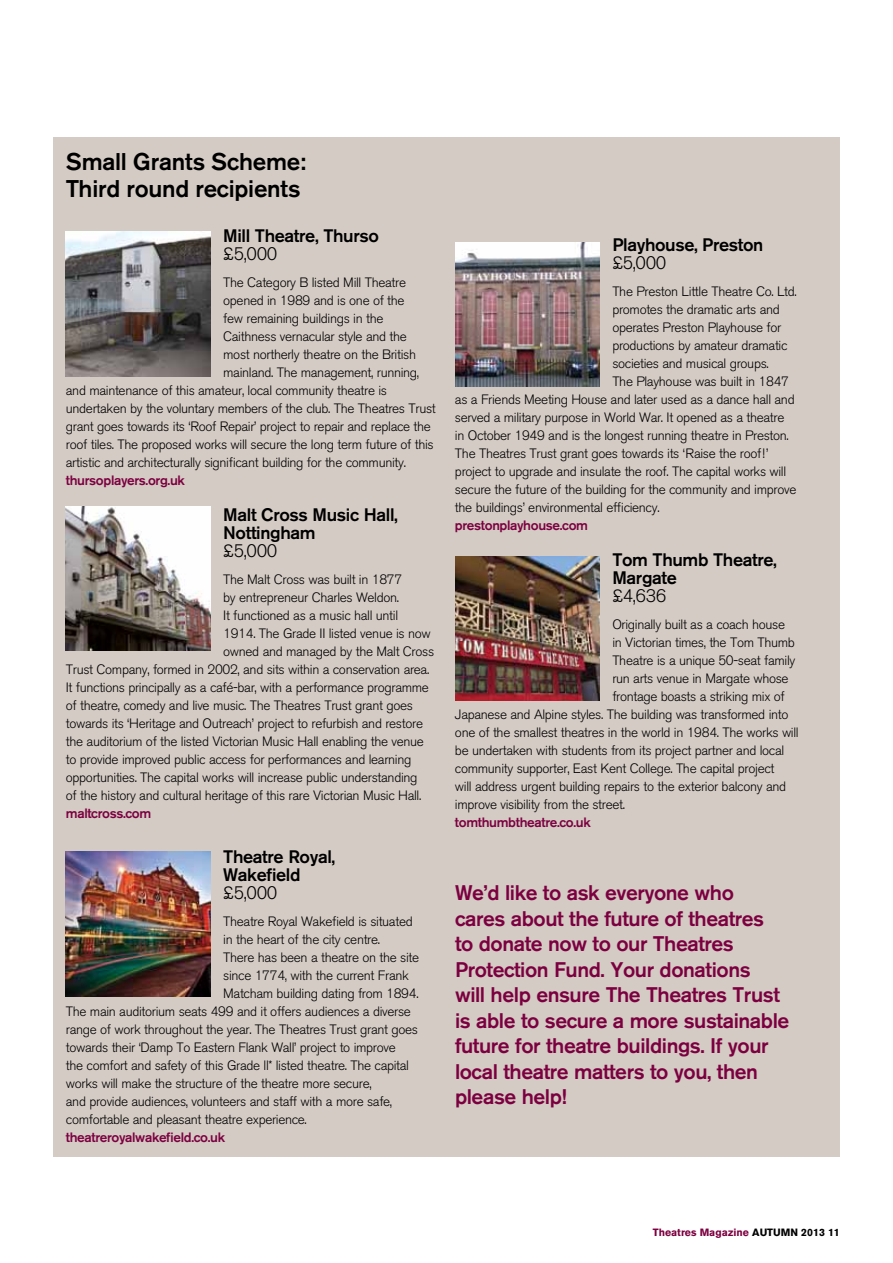
<style>
.page{position:relative;width:893px;height:1263px;background:#fff}
.page>*{position:absolute;margin:0;border:0;box-sizing:border-box;transform-origin:0 0}
.t1{font:500 24px/27px "Akzidenz Grotesk BQ";letter-spacing:-.01em;color:#000}
.t2{font:500 21px/25.5px "Akzidenz Grotesk BQ";letter-spacing:-.02em;color:#7c0040}
.t3{font:500 18px/18px "Akzidenz Grotesk BQ";letter-spacing:-.02em;color:#000}
.t4{font:300 13.5px "Akzidenz Grotesk BQ";letter-spacing:-.025em;color:#000}
.t5{font:500 13.5px "Akzidenz Grotesk BQ";letter-spacing:-.025em;color:#7c0040}
.t6{font:700 10.5px "Akzidenz Grotesk BQ";color:#7c0040}
.s1{font-weight:300}
.s2{color:#000}
</style>
<div class="page">
<div style="left:53px;top:137px;width:787px;height:1020px;background:#d4cbc4"></div>
<img style="left:66px;top:232px;width:144px;height:144px">
<img style="left:455px;top:242px;width:145px;height:145px">
<img style="left:66px;top:506px;width:144px;height:145px">
<img style="left:455px;top:556px;width:145px;height:145px">
<img style="left:66px;top:851px;width:144px;height:145px">
<p class="t1" style="left:66px;top:148px;width:242px">Small Grants Scheme:<br>Third round recipients</p>
<p class="t3" style="left:223px;top:227px;width:157px">Mill Theatre, Thurso <span class="s1">£5,000</span></p>
<p class="t4" style="left:223px;top:275px;width:184px">The Category B listed Mill Theatre</p>
<p class="t4" style="left:223px;top:293px;width:183px">opened in 1989 and is one of the</p>
<p class="t4" style="left:223px;top:311px;width:162px">few remaining buildings in the</p>
<p class="t4" style="left:223px;top:329px;width:185px">Caithness vernacular style and the</p>
<p class="t4" style="left:223px;top:347px;width:194px">most northerly theatre on the British</p>
<p class="t4" style="left:223px;top:365px;width:197px">mainland. The management, running,</p>
<p class="t4" style="left:66px;top:383px;width:323px">and maintenance of this amateur, local community theatre is</p>
<p class="t4" style="left:66px;top:401px;width:371px">undertaken by the voluntary members of the club. The Theatres Trust</p>
<p class="t4" style="left:66px;top:419px;width:367px">grant goes towards its ‘Roof Repair’ project to repair and replace the</p>
<p class="t4" style="left:66px;top:437px;width:369px">roof tiles. The proposed works will secure the long term future of this</p>
<p class="t4" style="left:66px;top:455px;width:342px">artistic and architecturally significant building for the community.</p>
<p class="t5" style="left:66px;top:472px;width:120px">thursoplayers.org.uk</p>
<p class="t3" style="left:223px;top:506px;width:176px">Malt Cross Music Hall,<br>Nottingham<br><span class="s1">£5,000</span></p>
<p class="t4" style="left:223px;top:572px;width:181px">The Malt Cross was built in 1877</p>
<p class="t4" style="left:223px;top:590px;width:177px">by entrepreneur Charles Weldon.</p>
<p class="t4" style="left:223px;top:608px;width:176px">It functioned as a music hall until</p>
<p class="t4" style="left:223px;top:626px;width:209px">1914. The Grade II listed venue is now</p>
<p class="t4" style="left:223px;top:644px;width:212px">owned and managed by the Malt Cross</p>
<p class="t4" style="left:66px;top:662px;width:365px">Trust Company, formed in 2002, and sits within a conservation area.</p>
<p class="t4" style="left:66px;top:680px;width:364px">It functions principally as a café-bar, with a performance programme</p>
<p class="t4" style="left:66px;top:698px;width:349px">of theatre, comedy and live music. The Theatres Trust grant goes</p>
<p class="t4" style="left:66px;top:716px;width:359px">towards its ‘Heritage and Outreach’ project to refurbish and restore</p>
<p class="t4" style="left:66px;top:734px;width:359px">the auditorium of the listed Victorian Music Hall enabling the venue</p>
<p class="t4" style="left:66px;top:752px;width:347px">to provide improved public access for performances and learning</p>
<p class="t4" style="left:66px;top:770px;width:353px">opportunities. The capital works will increase public understanding</p>
<p class="t4" style="left:66px;top:788px;width:357px">of the history and cultural heritage of this rare Victorian Music Hall.</p>
<p class="t5" style="left:66px;top:805px;width:87px">maltcross.com</p>
<p class="t3" style="left:223px;top:848px;width:114px">Theatre Royal,<br>Wakefield <span class="s1">£5,000</span></p>
<p class="t4" style="left:223px;top:914px;width:191px">Theatre Royal Wakefield is situated</p>
<p class="t4" style="left:223px;top:932px;width:158px">in the heart of the city centre.</p>
<p class="t4" style="left:223px;top:950px;width:197px">There has been a theatre on the site</p>
<p class="t4" style="left:223px;top:968px;width:187px">since 1774, with the current Frank</p>
<p class="t4" style="left:223px;top:986px;width:197px">Matcham building dating from 1894.</p>
<p class="t4" style="left:66px;top:1004px;width:347px">The main auditorium seats 499 and it offers audiences a diverse</p>
<p class="t4" style="left:66px;top:1022px;width:354px">range of work throughout the year. The Theatres Trust grant goes</p>
<p class="t4" style="left:66px;top:1040px;width:331px">towards their ‘Damp To Eastern Flank Wall’ project to improve</p>
<p class="t4" style="left:66px;top:1058px;width:345px">the comfort and safety of this Grade ll* listed theatre. The capital</p>
<p class="t4" style="left:66px;top:1076px;width:307px">works will make the structure of the theatre more secure,</p>
<p class="t4" style="left:66px;top:1094px;width:328px">and provide audiences, volunteers and staff with a more safe,</p>
<p class="t4" style="left:66px;top:1112px;width:242px">comfortable and pleasant theatre experience.</p>
<p class="t5" style="left:66px;top:1129px;width:161px">theatreroyalwakefield.co.uk</p>
<p class="t3" style="left:612px;top:236px;width:152px">Playhouse, Preston <span class="s1">£5,000</span></p>
<p class="t4" style="left:612px;top:284px;width:186px">The Preston Little Theatre Co. Ltd.</p>
<p class="t4" style="left:612px;top:302px;width:169px">promotes the dramatic arts and</p>
<p class="t4" style="left:612px;top:320px;width:171px">operates Preston Playhouse for</p>
<p class="t4" style="left:612px;top:338px;width:177px">productions by amateur dramatic</p>
<p class="t4" style="left:612px;top:356px;width:158px">societies and musical groups.</p>
<p class="t4" style="left:612px;top:374px;width:178px">The Playhouse was built in 1847</p>
<p class="t4" style="left:455px;top:392px;width:341px">as a Friends Meeting House and later used as a dance hall and</p>
<p class="t4" style="left:455px;top:410px;width:331px">served a military purpose in World War. It opened as a theatre</p>
<p class="t4" style="left:455px;top:428px;width:335px">in October 1949 and is the longest running theatre in Preston.</p>
<p class="t4" style="left:455px;top:446px;width:315px">The Theatres Trust grant goes towards its ‘Raise the roof!’</p>
<p class="t4" style="left:455px;top:464px;width:333px">project to upgrade and insulate the roof. The capital works will</p>
<p class="t4" style="left:455px;top:482px;width:343px">secure the future of the building for the community and improve</p>
<p class="t4" style="left:455px;top:500px;width:206px">the buildings’ environmental efficiency.</p>
<p class="t5" style="left:455px;top:517px;width:135px">prestonplayhouse.com</p>
<p class="t3" style="left:612px;top:551px;width:166px">Tom Thumb Theatre,<br>Margate<br><span class="s1">£4,636</span></p>
<p class="t4" style="left:612px;top:617px;width:174px">Originally built as a coach house</p>
<p class="t4" style="left:612px;top:635px;width:184px">in Victorian times, the Tom Thumb</p>
<p class="t4" style="left:612px;top:653px;width:185px">Theatre is a unique 50-seat family</p>
<p class="t4" style="left:612px;top:671px;width:178px">run arts venue in Margate whose</p>
<p class="t4" style="left:612px;top:689px;width:174px">frontage boasts a striking mix of</p>
<p class="t4" style="left:455px;top:707px;width:335px">Japanese and Alpine styles. The building was transformed into</p>
<p class="t4" style="left:455px;top:725px;width:345px">one of the smallest theatres in the world in 1984. The works will</p>
<p class="t4" style="left:455px;top:743px;width:331px">be undertaken with students from its project partner and local</p>
<p class="t4" style="left:455px;top:761px;width:321px">community supporter, East Kent College. The capital project</p>
<p class="t4" style="left:455px;top:779px;width:333px">will address urgent building repairs to the exterior balcony and</p>
<p class="t4" style="left:455px;top:797px;width:172px">improve visibility from the street.</p>
<p class="t5" style="left:455px;top:814px;width:137px">tomthumbtheatre.co.uk</p>
<p class="t2" style="left:455px;top:880px;width:336px">We’d like to ask everyone who cares about the future of theatres<br>to donate now to our Theatres<br>Protection Fund. Your donations<br>will help ensure The Theatres Trust is able to secure a more sustainable future for theatre buildings. If your local theatre matters to you, then please help!</p>
<p class="t6" style="left:653px;top:1226px;width:189px">Theatres Magazine <span class="s2">AUTUMN 2013 11</span></p>
</div>
